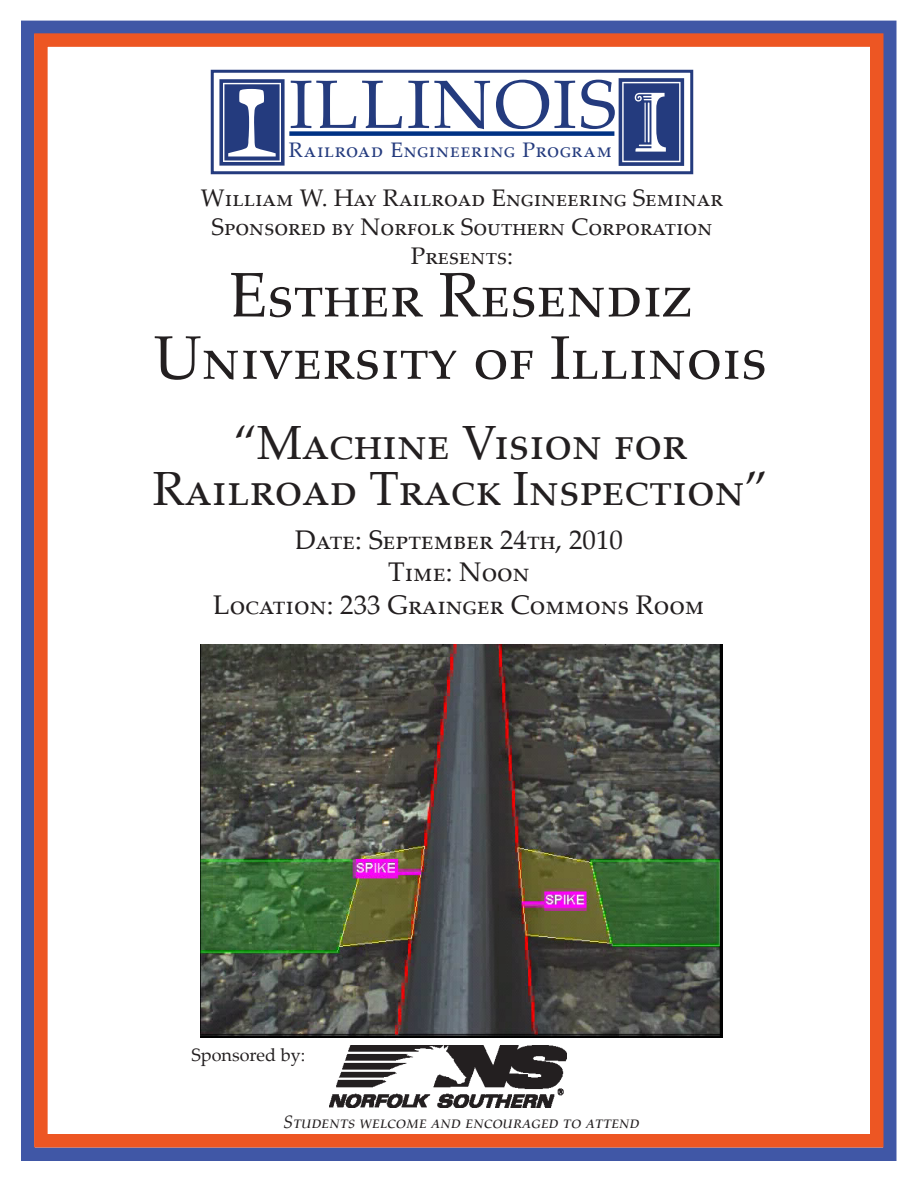
<style>
.page{position:relative;width:918px;height:1188px;background:#fff}
.page>*{position:absolute;margin:0;border:0;box-sizing:border-box;transform-origin:0 0}
.t1{font:123px "UIUC";color:#243b7e}
.Paragraph_Style_1{font:121.2px "UIUC";color:#243b7e}
.Paragraph_Style_1-2{font:68.4px "Palatino Linotype";letter-spacing:.025em;color:#243b7e;scale:1.05 1}
.t2{font:63px "Palatino Linotype";color:#231f20}
.t3{font:61.5px "Palatino Linotype";color:#231f20}
.Paragraph_Style_2{font:48px/46.5px "Palatino Linotype";color:#231f20;text-align:center}
.t4{font:27px "Palatino Linotype";color:#231f20}
.t5{font:24px "Palatino Linotype";color:#231f20}
.t6{font:21px "Palatino Linotype";letter-spacing:.035em;color:#243b7e}
.t7{font:italic 18px "Palatino Linotype";color:#231f20}
.t8{font:18px "Palatino Linotype";color:#231f20}
</style>
<div class="page">
<div style="left:21px;top:21px;width:876px;height:1140px;border:14px solid #4057a6"></div>
<div style="left:34px;top:33px;width:850px;height:1115px;border:14px solid #ed5623"></div>
<div style="left:289px;top:131px;width:325px;height:5px;background:#003284"></div>
<div style="left:211px;top:70px;width:482px;height:104px;border:3px solid #243b7e"></div>
<img style="left:330px;top:1046px;width:236px;height:61px">
<img style="left:200px;top:644px;width:522px;height:393px">
<p class="t1" style="left:614px;top:74px;width:90px">i</p>
<p class="Paragraph_Style_1" style="left:214px;top:76px;width:77px">R</p>
<p class="Paragraph_Style_1-2" style="left:289px;top:56px;width:314px">ILLINOIS</p>
<p class="t6" style="left:289px;top:135px;width:325px">Railroad Engineering Program</p>
<p class="t5" style="left:201px;top:181px;width:521px">William W. Hay Railroad Engineering Seminar</p>
<p class="t5" style="left:211px;top:210px;width:503px">Sponsored by Norfolk Southern Corporation</p>
<p class="t5" style="left:411px;top:238px;width:104px">Presents:</p>
<p class="t2" style="left:229px;top:250px;width:465px">Esther Resendiz</p>
<p class="t3" style="left:154px;top:314px;width:615px">University of Illinois</p>
<p class="Paragraph_Style_2" style="left:153px;top:417px;width:617px">“Machine Vision for<br>Railroad Track Inspection”</p>
<p class="t4" style="left:295px;top:521px;width:329px">Date: September 24th, 2010</p>
<p class="t4" style="left:388px;top:553px;width:143px">Time: Noon</p>
<p class="t4" style="left:213px;top:586px;width:493px">Location: 233 Grainger Commons Room</p>
<p class="t8" style="left:192px;top:1042px;width:115px">Sponsored by:</p>
<p class="t7" style="left:283px;top:1109px;width:358px">Students welcome and encouraged to attend</p>
</div>
